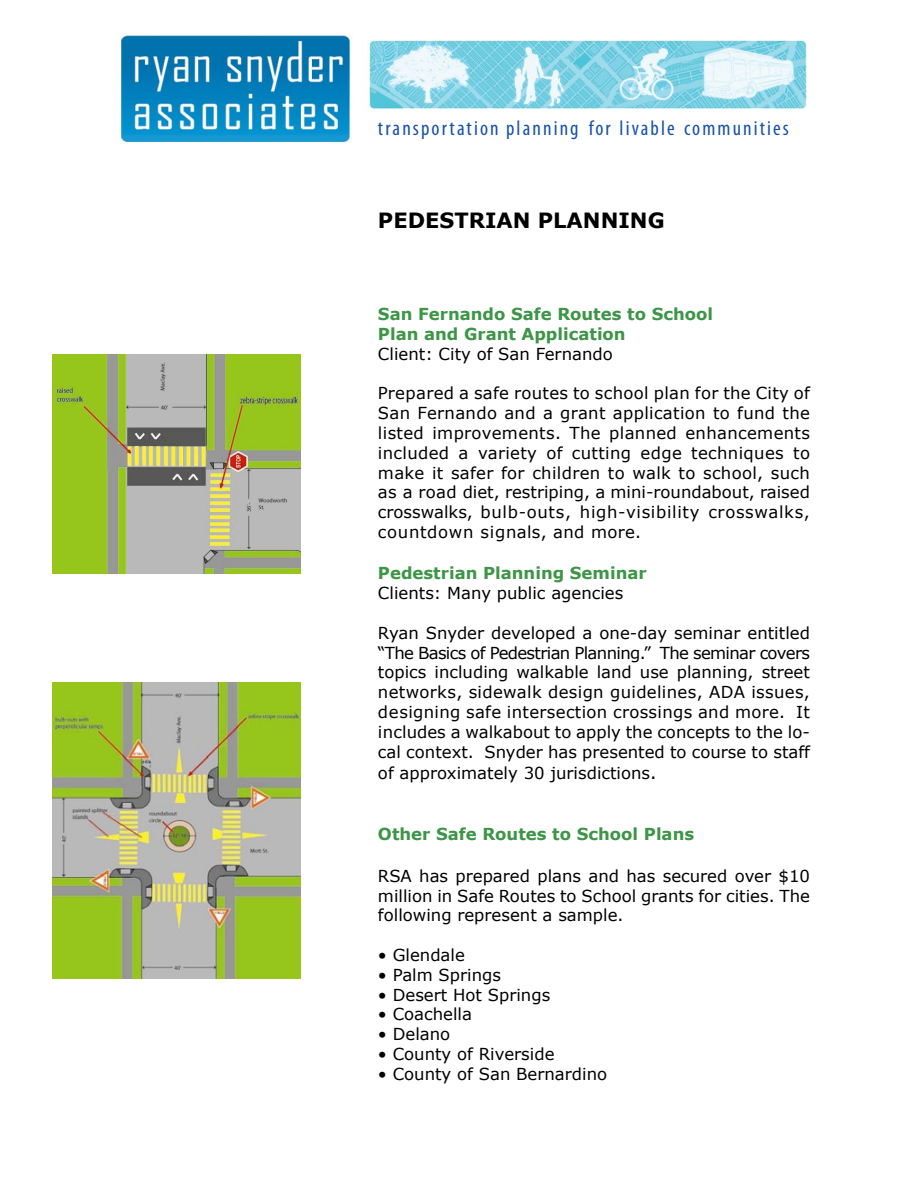
<style>
.page{position:relative;width:918px;height:1188px;background:#fff}
.page>*{position:absolute;margin:0;border:0;box-sizing:border-box;transform-origin:0 0}
.t1{font:condensed 21px "Myriad Pro";letter-spacing:.1em;color:#1853a7}
.t2{font:700 21px "Verdana";color:#000}
.t3{font:16.5px/19.8px "Verdana";color:#000;text-align:justify}
.t4{font:700 16.5px/19.8px "Verdana";color:#3d9547}
.s1{font-size:18px}
</style>
<div class="page">
<img style="left:121px;top:33px;width:685px;height:110px">
<div style="left:364px;top:112px;width:453px;height:32px;background:#fff"></div>
<img style="left:53px;top:683px;width:248px;height:296px">
<img style="left:53px;top:354px;width:248px;height:219px">
<p class="t1" style="left:378px;top:116px;width:412px">transportation planning for livable communities</p>
<p class="t2" style="left:378px;top:207px;width:288px">PEDESTRIAN PLANNING</p>
<p class="t4" style="left:378px;top:304px;width:337px">San Fernando Safe Routes to School<br>Plan and Grant Application</p>
<p class="t3" style="left:378px;top:344px;width:236px">Client: City of San Fernando</p>
<p class="t3" style="left:378px;top:384px;width:434px">Prepared a safe routes to school plan for the City of San Fernando and a grant application to fund the listed improvements. The planned enhancements included a variety of cutting edge techniques to make it safer for children to walk to school, such as a road diet, restriping, a mini-roundabout, raised crosswalks, bulb-outs, high-visibility crosswalks, countdown signals, and more.</p>
<p class="t4" style="left:378px;top:564px;width:270px">Pedestrian Planning Seminar</p>
<p class="t3" style="left:378px;top:583px;width:247px">Clients: Many public agencies</p>
<p class="t3" style="left:378px;top:623px;width:434px">Ryan Snyder developed a one-day seminar entitled “The Basics of Pedestrian Planning.” The seminar covers topics including walkable land use planning, street networks, sidewalk design guidelines, ADA issues, designing safe intersection crossings and more. It includes a walkabout to apply the concepts to the lo&shy;cal context. Snyder has presented to course to staff</p>
<p class="t3" style="left:378px;top:763px;width:280px">of approximately 30 jurisdictions<span class="s1">.</span></p>
<p class="t4" style="left:378px;top:825px;width:318px">Other Safe Routes to School Plans</p>
<p class="t3" style="left:378px;top:866px;width:434px">RSA has prepared plans and has secured over $10 million in Safe Routes to School grants for cities. The following represent a sample.</p>
<p class="t3" style="left:378px;top:945px;width:88px">• Glendale</p>
<p class="t3" style="left:378px;top:965px;width:125px">• Palm Springs</p>
<p class="t3" style="left:378px;top:985px;width:174px">• Desert Hot Springs</p>
<p class="t3" style="left:378px;top:1005px;width:96px">• Coachella</p>
<p class="t3" style="left:378px;top:1024px;width:74px">• Delano</p>
<p class="t3" style="left:378px;top:1044px;width:178px">• County of Riverside</p>
<p class="t3" style="left:378px;top:1064px;width:231px">• County of San Bernardino</p>
</div>
